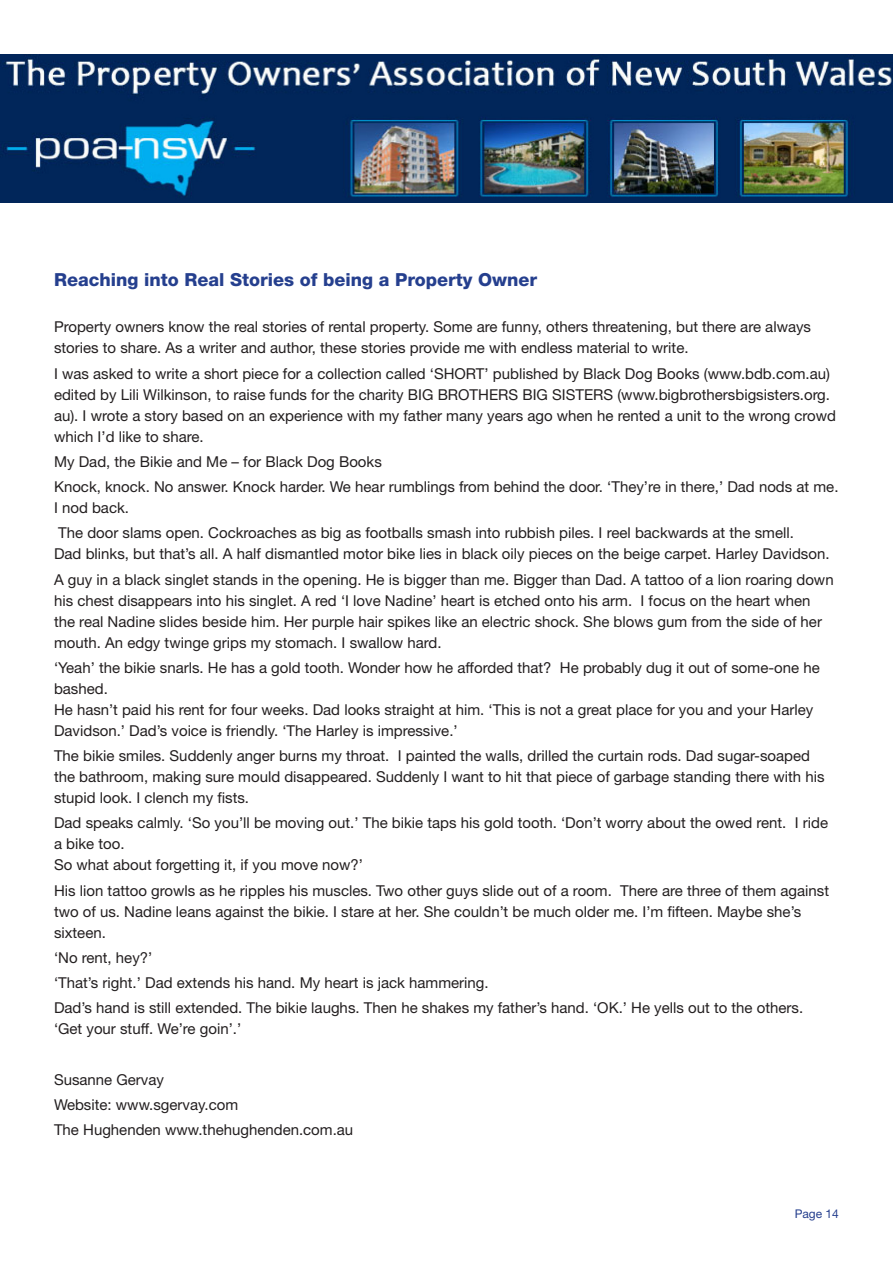
<style>
.page{position:relative;width:893px;height:1263px;background:#fff}
.page>*{position:absolute;margin:0;border:0;box-sizing:border-box;transform-origin:0 0}
.t1{font:800 18px "Helvetica Neue LT Std";color:#253f8e}
.Body{font:15px/21px "Helvetica Neue LT Std";color:#231f20}
.Body-2{font:12px "Helvetica Neue LT Std";color:#253f8e}
</style>
<div class="page">
<img style="left:0;top:54px;width:893px;height:148px">
<p class="t1" style="left:54px;top:269px;width:485px">Reaching into Real Stories of being a Property Owner</p>
<p class="Body" style="left:54px;top:316px;width:759px">Property owners know the real stories of rental property. Some are funny, others threatening, but there are always stories to share. As a writer and author, these stories provide me with endless material to write.</p>
<p class="Body" style="left:54px;top:362px;width:784px">I was asked to write a short piece for a collection called ‘SHORT’ published by Black Dog Books (www.bdb.com.au) edited by Lili Wilkinson, to raise funds for the charity BIG BROTHERS BIG SISTERS (www.bigbrothersbigsisters.org. au). I wrote a story based on an experience with my father many years ago when he rented a unit to the wrong crowd which I’d like to share.</p>
<p class="Body" style="left:54px;top:451px;width:329px">My Dad, the Bikie and Me – for Black Dog Books</p>
<p class="Body" style="left:54px;top:476px;width:786px">Knock, knock. No answer. Knock harder. We hear rumblings from behind the door. ‘They’re in there,’ Dad nods at me.<br>I nod back.</p>
<p class="Body" style="left:54px;top:522px;width:777px">The door slams open. Cockroaches as big as footballs smash into rubbish piles. I reel backwards at the smell.<br>Dad blinks, but that’s all. A half dismantled motor bike lies in black oily pieces on the beige carpet. Harley Davidson.</p>
<p class="Body" style="left:54px;top:568px;width:781px">A guy in a black singlet stands in the opening. He is bigger than me. Bigger than Dad. A tattoo of a lion roaring down his chest disappears into his singlet. A red ‘I love Nadine’ heart is etched onto his arm. I focus on the heart when the real Nadine slides beside him. Her purple hair spikes like an electric shock. She blows gum from the side of her mouth. An edgy twinge grips my stomach. I swallow hard.</p>
<p class="Body" style="left:54px;top:657px;width:767px">‘Yeah’ the bikie snarls. He has a gold tooth. Wonder how he afforded that? He probably dug it out of some-one he bashed.<br>He hasn’t paid his rent for four weeks. Dad looks straight at him. ‘This is not a great place for you and your Harley Davidson.’ Dad’s voice is friendly. ‘The Harley is impressive.’</p>
<p class="Body" style="left:54px;top:745px;width:772px">The bikie smiles. Suddenly anger burns my throat. I painted the walls, drilled the curtain rods. Dad sugar-soaped the bathroom, making sure mould disappeared. Suddenly I want to hit that piece of garbage standing there with his stupid look. I clench my fists.</p>
<p class="Body" style="left:54px;top:812px;width:776px">Dad speaks calmly. ‘So you’ll be moving out.’ The bikie taps his gold tooth. ‘Don’t worry about the owed rent. I ride a bike too.<br>So what about forgetting it, if you move now?’</p>
<p class="Body" style="left:54px;top:879px;width:777px">His lion tattoo growls as he ripples his muscles. Two other guys slide out of a room. There are three of them against two of us. Nadine leans against the bikie. I stare at her. She couldn’t be much older me. I’m fifteen. Maybe she’s sixteen.</p>
<p class="Body" style="left:54px;top:947px;width:100px">‘No rent, hey?’</p>
<p class="Body" style="left:54px;top:972px;width:436px">‘That’s right.’ Dad extends his hand. My heart is jack hammering.</p>
<p class="Body" style="left:54px;top:997px;width:751px">Dad’s hand is still extended. The bikie laughs. Then he shakes my father’s hand. ‘OK.’ He yells out to the others. ‘Get your stuff. We’re goin’.’</p>
<p class="Body" style="left:54px;top:1069px;width:112px">Susanne Gervay</p>
<p class="Body" style="left:54px;top:1094px;width:186px">Website: www.sgervay.com</p>
<p class="Body" style="left:54px;top:1119px;width:301px">The Hughenden www.thehughenden.com.au</p>
<p class="Body-2" style="left:795px;top:1206px;width:46px">Page 14</p>
</div>
